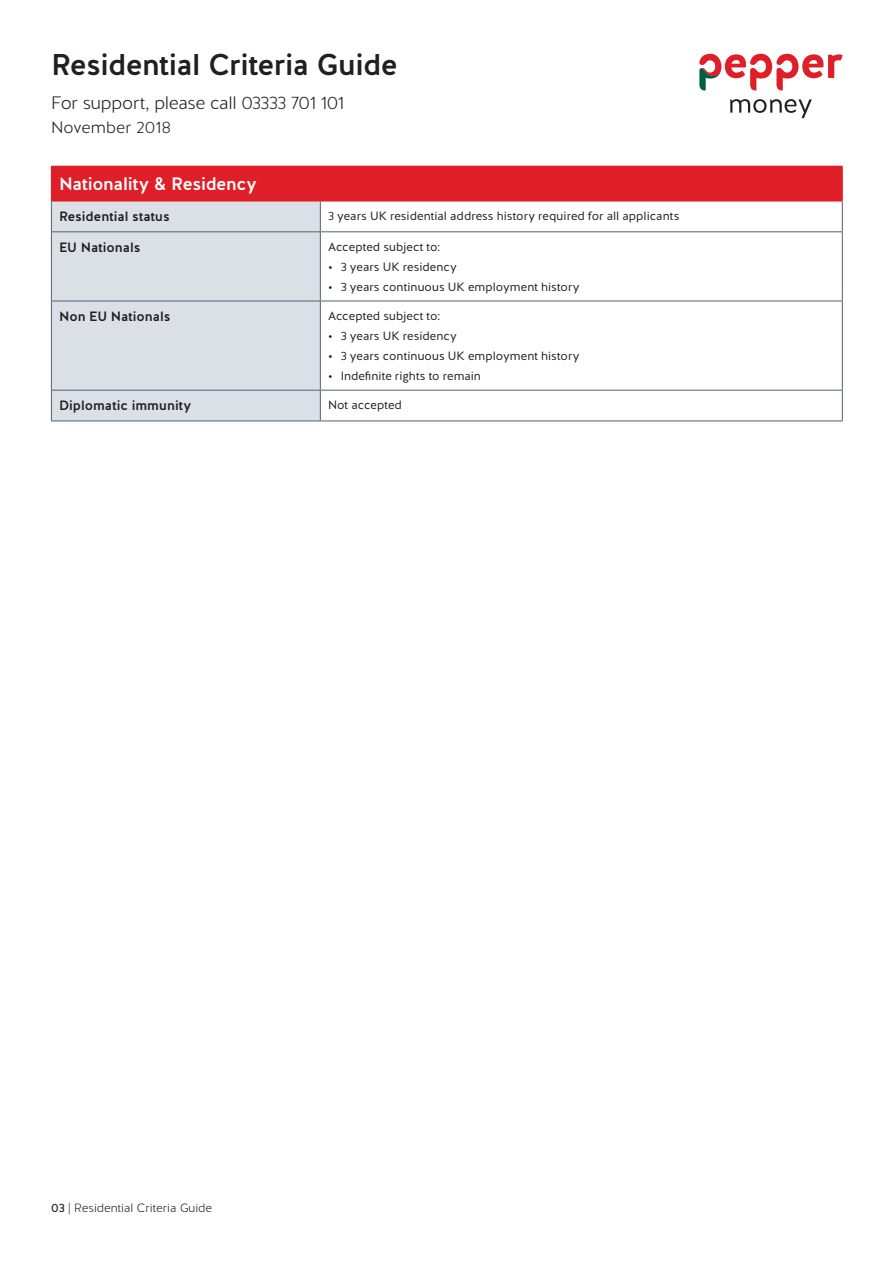
<style>
.page{position:relative;width:893px;height:1263px;background:#fff}
.page>*{position:absolute;margin:0;border:0;box-sizing:border-box;transform-origin:0 0}
.t1{font:500 30px "Halis R";letter-spacing:-.015em;color:#231f20}
.t2{font:300 18px "Halis R";letter-spacing:-.025em;color:#231f20}
.Table_Title{font:500 18px "Halis R";letter-spacing:-.015em;color:#fff}
.t3{font:300 16.5px "Halis R";letter-spacing:.005em;color:#231f20}
.Table_Body_Copy_Bold{font:500 13.5px "Halis R";color:#231f20}
.Table_Body_Copy{font:12px "Halis R";letter-spacing:.005em;color:#231f20}
.t4{font:300 12px "Halis R";color:#231f20}
.s1{font-weight:400}
</style>
<div class="page">
<svg style="left:699px;top:53px;width:144px;height:38px"></svg>
<svg style="left:730px;top:99px;width:82px;height:19px"></svg>
<div style="left:51px;top:166px;width:791px;height:35px;background:#e01e27"></div>
<div style="left:52px;top:202px;width:268px;height:219px;background:#dae0e5"></div>
<hr style="left:320px;top:231px;width:523px;height:1px;background:#506174">
<hr style="left:320px;top:301px;width:523px;height:1px;background:#506174">
<hr style="left:320px;top:390px;width:523px;height:1px;background:#506174">
<hr style="left:320px;top:421px;width:523px;height:1px;background:#506174">
<hr style="left:51px;top:201px;width:1px;height:30px;background:#506174">
<hr style="left:320px;top:201px;width:1px;height:30px;background:#506174">
<hr style="left:51px;top:232px;width:1px;height:69px;background:#506174">
<hr style="left:320px;top:232px;width:1px;height:69px;background:#506174">
<hr style="left:51px;top:301px;width:1px;height:89px;background:#506174">
<hr style="left:320px;top:301px;width:1px;height:89px;background:#506174">
<hr style="left:51px;top:390px;width:1px;height:31px;background:#506174">
<hr style="left:320px;top:390px;width:1px;height:31px;background:#506174">
<hr style="left:51px;top:421px;width:269px;height:1px;background:#506174">
<hr style="left:320px;top:166px;width:523px;height:1px;background:#e01e27">
<hr style="left:842px;top:167px;width:1px;height:34px;background:#e01e27">
<hr style="left:51px;top:201px;width:269px;height:1px;background:#e01e27">
<hr style="left:320px;top:201px;width:523px;height:1px;background:#e01e27">
<hr style="left:842px;top:201px;width:1px;height:30px;background:#506174">
<hr style="left:842px;top:232px;width:1px;height:69px;background:#506174">
<hr style="left:842px;top:301px;width:1px;height:89px;background:#506174">
<hr style="left:842px;top:390px;width:1px;height:31px;background:#506174">
<hr style="left:51px;top:231px;width:269px;height:1px;background:#506174">
<hr style="left:51px;top:301px;width:269px;height:1px;background:#506174">
<hr style="left:51px;top:390px;width:269px;height:1px;background:#506174">
<h1 class="t1" style="left:51px;top:45px;width:348px">Residential Criteria Guide</h1>
<h2 class="t2" style="left:51px;top:91px;width:295px">For support, please call 03333 701 101</h2>
<h3 class="t3" style="left:51px;top:117px;width:121px">November 2018</h3>
<p class="Table_Title" style="left:59px;top:172px;width:199px">Nationality &amp; Residency</p>
<p class="Table_Body_Copy_Bold" style="left:59px;top:208px;width:112px">Residential status</p>
<p class="Table_Body_Copy" style="left:328px;top:208px;width:353px">3 years UK residential address history required for all applicants</p>
<p class="Table_Body_Copy_Bold" style="left:59px;top:239px;width:83px">EU Nationals</p>
<p class="Table_Body_Copy" style="left:328px;top:239px;width:114px">Accepted subject to:</p>
<p class="Table_Body_Copy" style="left:328px;top:259px;width:130px">• 3 years UK residency</p>
<p class="Table_Body_Copy" style="left:328px;top:279px;width:253px">• 3 years continuous UK employment history</p>
<p class="Table_Body_Copy_Bold" style="left:59px;top:308px;width:113px">Non EU Nationals</p>
<p class="Table_Body_Copy" style="left:328px;top:308px;width:114px">Accepted subject to:</p>
<p class="Table_Body_Copy" style="left:328px;top:328px;width:130px">• 3 years UK residency</p>
<p class="Table_Body_Copy" style="left:328px;top:348px;width:253px">• 3 years continuous UK employment history</p>
<p class="Table_Body_Copy" style="left:328px;top:368px;width:154px">• Indefinite rights to remain</p>
<p class="Table_Body_Copy_Bold" style="left:59px;top:397px;width:134px">Diplomatic immunity</p>
<p class="Table_Body_Copy" style="left:328px;top:397px;width:75px">Not accepted</p>
<p class="t4" style="left:51px;top:1200px;width:163px"><span class="s1">03</span> | Residential Criteria Guide</p>
</div>
